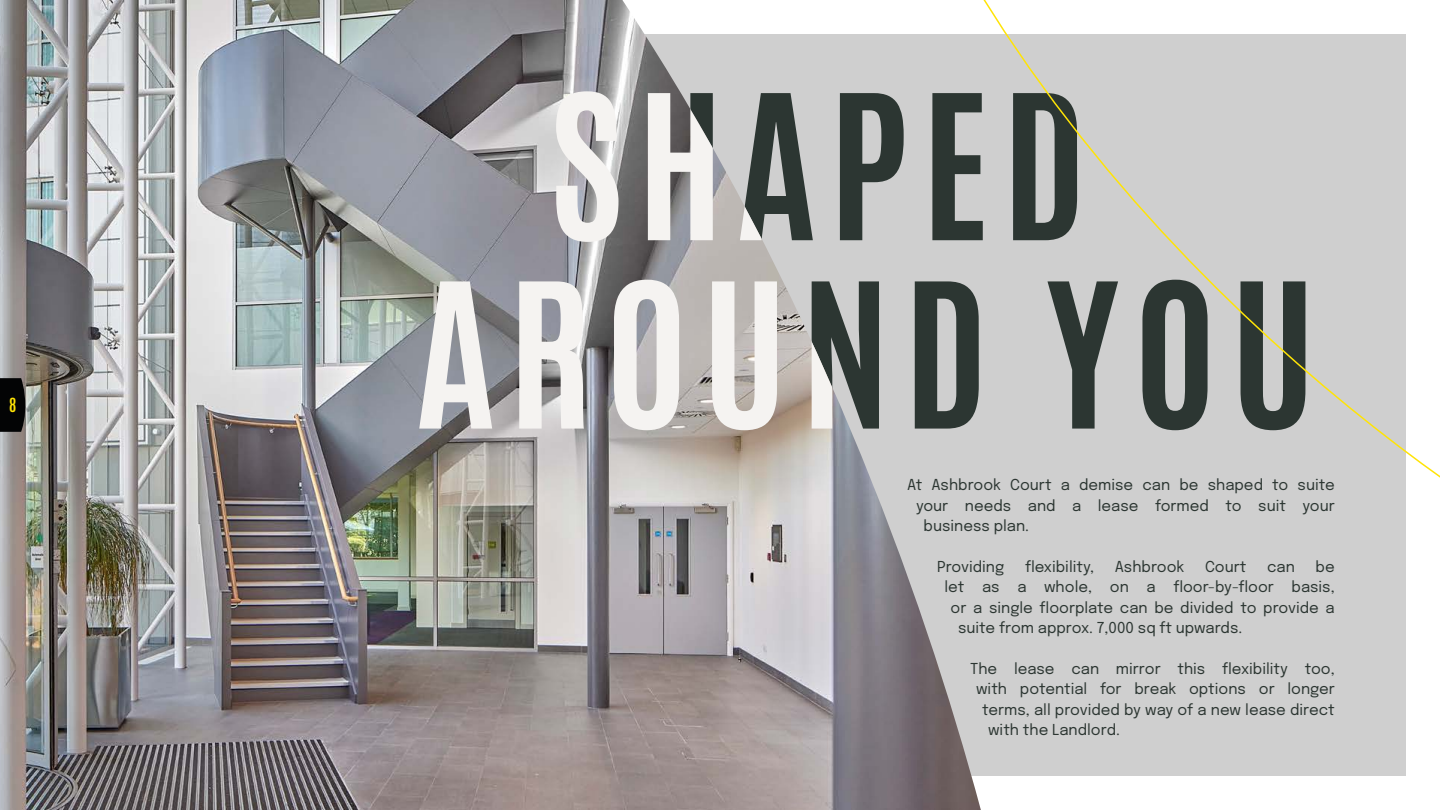
<style>
.page{position:relative;width:1440px;height:810px;background:#fff}
.page>*{position:absolute;margin:0;border:0;box-sizing:border-box;transform-origin:0 0}
.t1{font:700 171.15px/188.4px "Antonio";letter-spacing:.08em;color:#2c3632;text-align:center}
.t2{font:600 16.5px "Antonio";color:#ffe406}
.t3{font:15px "Epilogue";color:#2c3632}
</style>
<div class="page">
<div style="left:34px;top:34px;width:1371px;height:742px;background:#cfcfcf"></div>
<img style="left:0;top:0;width:980px;height:810px">
<svg style="left:904px;top:0;width:535px;height:588px"></svg>
<svg style="left:0;top:378px;width:30px;height:54px;background:#242625"></svg>
<p class="t2" style="left:9px;top:394px;width:9px">8</p>
<h1 class="t1" style="left:417px;top:75px;width:900px">SHAPED<br>AROUND YOU</h1>
<p class="t3" style="left:907px;top:474px;width:429px">At Ashbrook Court a demise can be shaped to suite</p>
<p class="t3" style="left:916px;top:495px;width:420px">your needs and a lease formed to suit your</p>
<p class="t3" style="left:923px;top:515px;width:107px">business plan.</p>
<p class="t3" style="left:937px;top:556px;width:69px">Providing</p>
<p class="t3" style="left:1025px;top:556px;width:71px">flexibility,</p>
<p class="t3" style="left:1114px;top:556px;width:71px">Ashbrook</p>
<p class="t3" style="left:1204px;top:556px;width:43px">Court</p>
<p class="t3" style="left:1267px;top:556px;width:29px">can</p>
<p class="t3" style="left:1315px;top:556px;width:21px">be</p>
<p class="t3" style="left:944px;top:576px;width:391px">let as a whole, on a floor-by-floor basis,</p>
<p class="t3" style="left:950px;top:597px;width:385px">or a single floorplate can be divided to provide a</p>
<p class="t3" style="left:958px;top:617px;width:286px">suite from approx. 7,000 sq ft upwards.</p>
<p class="t3" style="left:970px;top:658px;width:366px">The lease can mirror this flexibility too,</p>
<p class="t3" style="left:976px;top:678px;width:360px">with potential for break options or longer</p>
<p class="t3" style="left:982px;top:699px;width:354px">terms, all provided by way of a new lease direct</p>
<p class="t3" style="left:988px;top:719px;width:133px">with the Landlord.</p>
</div>
